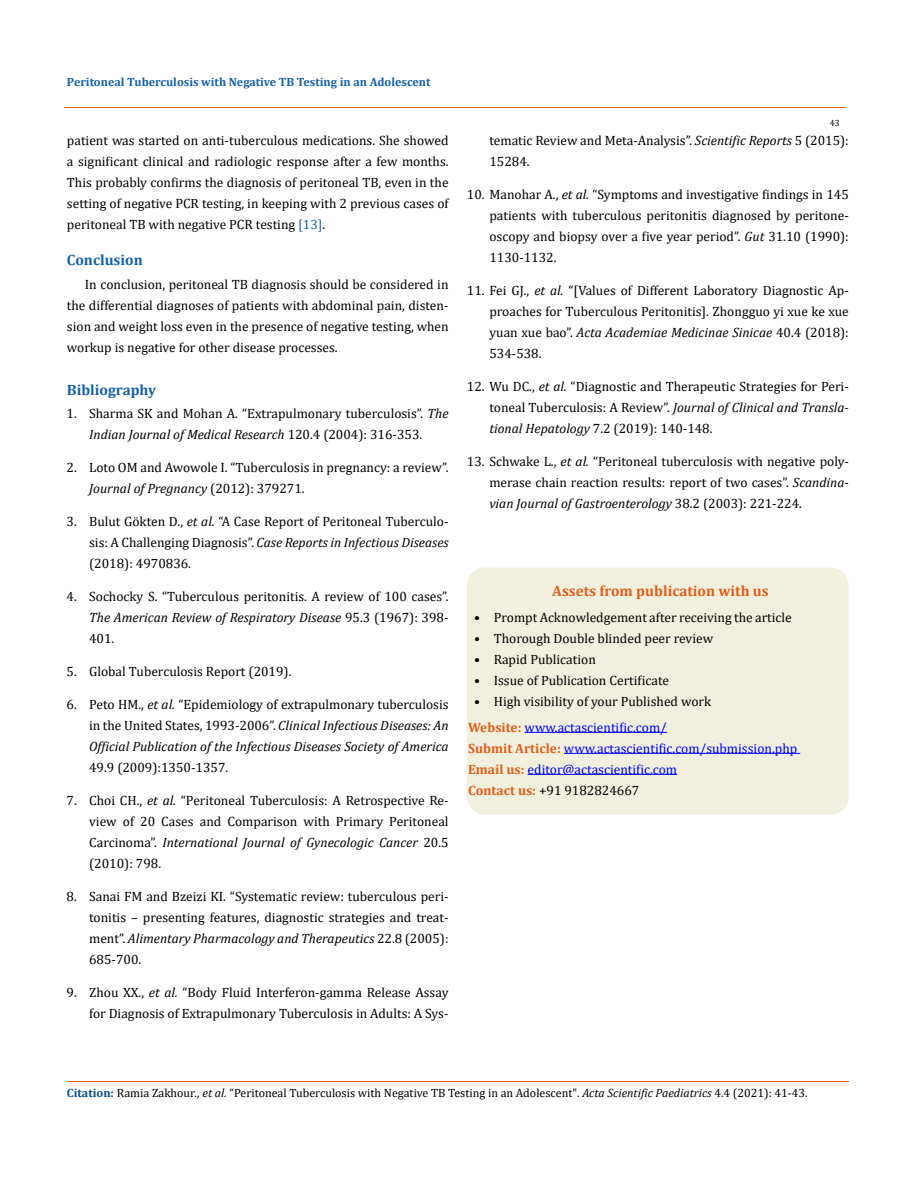
<style>
.page{position:relative;width:917px;height:1188px;background:#fff}
.page>*{position:absolute;margin:0;border:0;box-sizing:border-box;transform-origin:0 0}
.t1{font:700 15px "Cambria";color:#e05d1a}
.t2{font:700 15px "Cambria";color:#1560a6}
.t3{font:13.5px/21px "Cambria";color:#000;text-align:justify}
.t4{font:italic 13.5px/21px "Cambria";color:#000;text-align:justify}
.t5{font:13.5px/21px "Cambria";color:#00f}
.t6{font:12px "Cambria";color:#000}
.t7{font:700 12px "Cambria";color:#1560a6}
.t8{font:9px "Cambria";color:#000}
.s1{color:#1560a6}
.s2{font-style:italic}
.s3{font-style:normal}
.s4{font-weight:700;color:#e05d1a}
.s5{color:#000}
.s6{font-weight:700;color:#035089}
</style>
<div class="page">
<hr style="left:64px;top:108px;width:781px;height:1px;background:#e05d1a">
<hr style="left:67px;top:1082px;width:781px;height:1px;background:#e05d1a">
<div style="left:467px;top:568px;width:381px;height:246px;background:#f1f0de;border-radius:18px"></div>
<div style="left:466px;top:567px;width:382px;height:248px;border:2px solid #f1f0de;border-radius:18px"></div>
<hr style="left:524px;top:732px;width:143px;height:1px;background:#00f">
<hr style="left:564px;top:753px;width:236px;height:1px;background:#00f">
<hr style="left:527px;top:774px;width:150px;height:1px;background:#00f">
<p class="t7" style="left:67px;top:73px;width:365px">Peritoneal Tuberculosis with Negative TB Testing in an Adolescent</p>
<p class="t3" style="left:67px;top:130px;width:383px">patient was started on anti-tuberculous medications. She showed a significant clinical and radiologic response after a few months.<br>This probably confirms the diagnosis of peritoneal TB, even in the setting of negative PCR testing, in keeping with 2 previous cases of peritoneal TB with negative PCR testing <span class="s1">[13]</span>.</p>
<p class="t2" style="left:67px;top:250px;width:77px">Conclusion</p>
<p class="t3" style="left:67px;top:274px;width:383px;text-indent:18px">In conclusion, peritoneal TB diagnosis should be considered in the differential diagnoses of patients with abdominal pain, disten&shy;sion and weight loss even in the presence of negative testing, when workup is negative for other disease processes.</p>
<p class="t2" style="left:67px;top:380px;width:91px">Bibliography</p>
<p class="t3" style="left:67px;top:403px;width:383px;text-align:center">1. Sharma SK and Mohan A. “Extrapulmonary tuberculosis”. <span class="s2">The<br>Indian Journal of Medical Research</span> 120.4 (2004): 316-353.</p>
<p class="t3" style="left:89px;top:457px;width:361px;text-indent:-23px">2. Loto OM and Awowole I. “Tuberculosis in pregnancy: a review”.<br><span class="s2">Journal of Pregnancy</span> (2012): 379271.</p>
<p class="t3" style="left:89px;top:511px;width:361px;text-indent:-23px">3. Bulut Gökten D., <span class="s2">et al.</span> “A Case Report of Peritoneal Tuberculo&shy;sis: A Challenging Diagnosis”. <span class="s2">Case Reports in Infectious Diseases </span>(2018): 4970836.</p>
<p class="t3" style="left:89px;top:586px;width:361px;text-indent:-23px">4. Sochocky S. “Tuberculous peritonitis. A review of 100 cases”.<br><span class="s2">The American Review of Respiratory Disease</span> 95.3 (1967): 398- 401.</p>
<p class="t3" style="left:67px;top:661px;width:226px">5. Global Tuberculosis Report (2019).</p>
<p class="t4" style="left:89px;top:694px;width:361px;text-indent:-23px"><span class="s3">6. Peto HM.,</span> et al. <span class="s3">“Epidemiology of extrapulmonary tuberculosis in the United States, 1993-2006”.</span> Clinical Infectious Diseases: An Official Publication of the Infectious Diseases Society of America</p>
<p class="t3" style="left:89px;top:757px;width:141px">49.9 (2009):1350-1357.</p>
<p class="t3" style="left:89px;top:790px;width:361px;text-indent:-23px">7. Choi CH., <span class="s2">et al.</span> “Peritoneal Tuberculosis: A Retrospective Re&shy;view of 20 Cases and Comparison with Primary Peritoneal Carcinoma”. <span class="s2">International Journal of Gynecologic Cancer</span> 20.5 (2010): 798.</p>
<p class="t3" style="left:89px;top:886px;width:361px;text-indent:-23px">8. Sanai FM and Bzeizi KI. “Systematic review: tuberculous peri&shy;tonitis – presenting features, diagnostic strategies and treat&shy;ment”. <span class="s2">Alimentary Pharmacology and Therapeutics</span> 22.8 (2005):<br>685-700.</p>
<p class="t3" style="left:67px;top:982px;width:383px;text-align:right">9. Zhou XX., <span class="s2">et al.</span> “Body Fluid Interferon-gamma Release Assay for Diagnosis of Extrapulmonary Tuberculosis in Adults: A Sys-</p>
<p class="t8" style="left:829px;top:118px;width:11px">43</p>
<p class="t3" style="left:489px;top:130px;width:361px">tematic Review and Meta-Analysis”. <span class="s2">Scientific Reports</span> 5 (2015):<br>15284.</p>
<p class="t3" style="left:489px;top:184px;width:361px;text-indent:-23px">10. Manohar A., <span class="s2">et al.</span> “Symptoms and investigative findings in 145 patients with tuberculous peritonitis diagnosed by peritone&shy;oscopy and biopsy over a five year period”. <span class="s2">Gut</span> 31.10 (1990):<br>1130-1132.</p>
<p class="t3" style="left:489px;top:280px;width:361px;text-indent:-23px">11. Fei GJ., <span class="s2">et al.</span> “[Values of Different Laboratory Diagnostic Ap&shy;proaches for Tuberculous Peritonitis]. Zhongguo yi xue ke xue yuan xue bao”. <span class="s2">Acta Academiae Medicinae Sinicae</span> 40.4 (2018):<br>534-538.</p>
<p class="t3" style="left:489px;top:376px;width:361px;text-indent:-23px">12. Wu DC., <span class="s2">et al.</span> “Diagnostic and Therapeutic Strategies for Peri&shy;toneal Tuberculosis: A Review”. <span class="s2">Journal of Clinical and Transla&shy;tional Hepatology</span> 7.2 (2019): 140-148.</p>
<p class="t3" style="left:489px;top:451px;width:361px;text-indent:-23px">13. Schwake L., <span class="s2">et al.</span> “Peritoneal tuberculosis with negative poly&shy;merase chain reaction results: report of two cases”. <span class="s2">Scandina&shy;vian Journal of Gastroenterology</span> 38.2 (2003): 221-224.</p>
<p class="t1" style="left:552px;top:581px;width:218px">Assets from publication with us</p>
<p class="t3" style="left:474px;top:607px;width:319px">• Prompt Acknowledgement after receiving the article</p>
<p class="t3" style="left:474px;top:628px;width:240px">• Thorough Double blinded peer review</p>
<p class="t3" style="left:474px;top:649px;width:123px">• Rapid Publication</p>
<p class="t3" style="left:474px;top:670px;width:196px">• Issue of Publication Certificate</p>
<p class="t3" style="left:474px;top:691px;width:238px">• High visibility of your Published work</p>
<p class="t5" style="left:468px;top:716px;width:330px"><span class="s4">Website:</span> www.actascientific.com/<br><span class="s4">Submit Article:</span> www.actascientific.com/submission.php <span class="s4">Email us:</span> editor@actascientific.com<br><span class="s4">Contact us:</span> <span class="s5">+91 9182824667</span></p>
<p class="t6" style="left:67px;top:1086px;width:742px"><span class="s6">Citation:</span> Ramia Zakhour<span class="s2">., et al.</span> “Peritoneal Tuberculosis with Negative TB Testing in an Adolescent". <span class="s2">Acta Scientific Paediatrics</span> 4.4 (2021): 41-43.</p>
</div>
